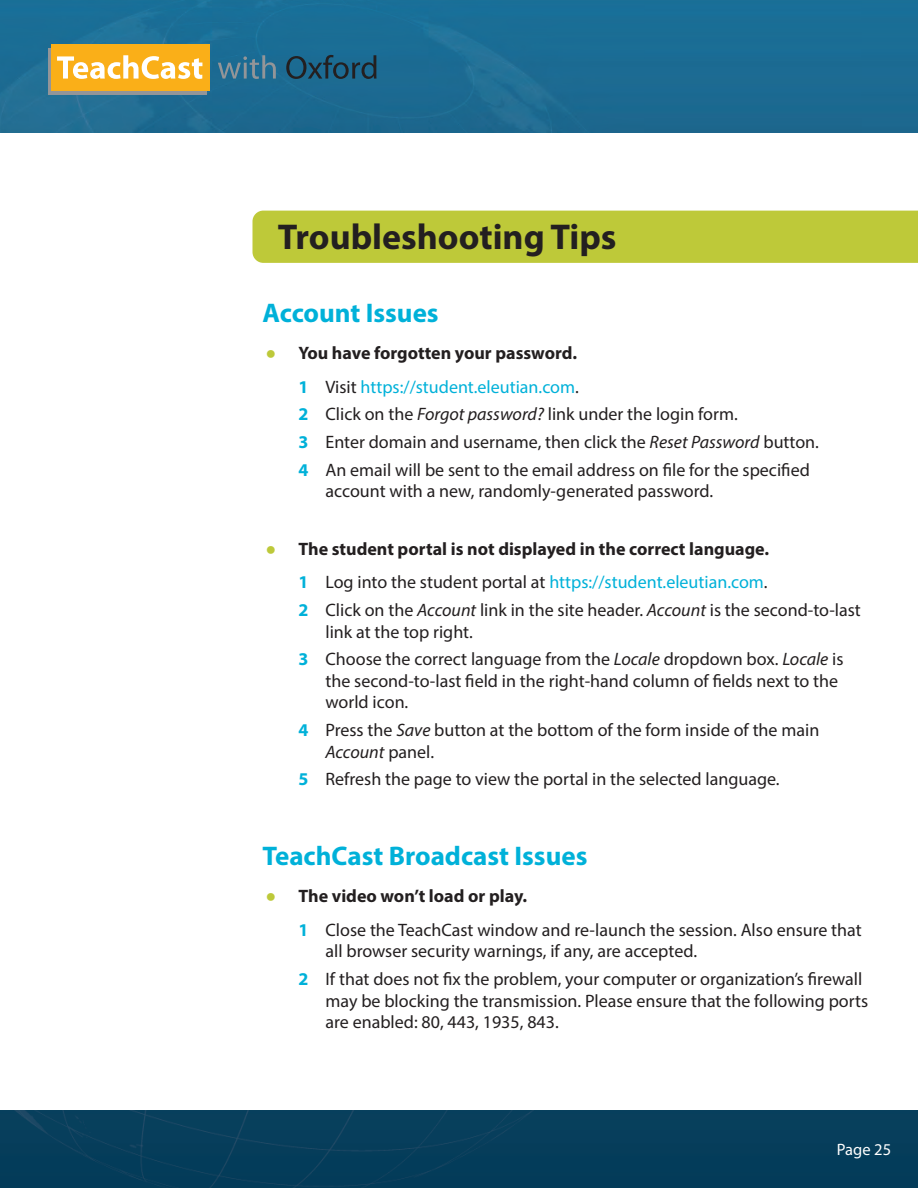
<style>
.page{position:relative;width:918px;height:1188px;background:#fff}
.page>*{position:absolute;margin:0;border:0;box-sizing:border-box;transform-origin:0 0}
.Paragraph_Style_1{font:700 36px "Myriad Pro";color:#231f20}
.t1{font:700 27px "Myriad Pro";color:#00b1d9}
.t2{font:18px/21.6px "Myriad Pro";color:#231f20}
.Bullet_List_Level_0{font:700 18px "Myriad Pro";color:#231f20}
.t3{font:18px "Myriad Pro";color:#00b1d9}
.t4{font:16.5px "Myriad Pro";color:#fff}
.s1{font-family:"Arial";color:#bdc93a}
.s2{font-weight:700}
.s3{color:#231f20}
.s4{font-weight:700;color:#00b1d9}
.s5{font-style:italic}
</style>
<div class="page">
<img style="left:0;top:0;width:918px;height:133px">
<div style="left:0;top:1111px;width:918px;height:77px;background:#063d5a"></div>
<div style="left:48px;top:48px;width:159px;height:47px;background:#939598"></div>
<div style="left:51px;top:45px;width:159px;height:46px;background:#faaf18"></div>
<svg style="left:57px;top:55px;width:145px;height:24px"></svg>
<svg style="left:218px;top:55px;width:58px;height:24px"></svg>
<svg style="left:286px;top:55px;width:91px;height:24px;background:#1d536f"></svg>
<div style="left:252px;top:211px;width:666px;height:52px;background:#bec939"></div>
<p class="Paragraph_Style_1" style="left:278px;top:213px;width:340px">Troubleshooting Tips</p>
<p class="t1" style="left:262px;top:296px;width:178px">Account Issues</p>
<p class="Bullet_List_Level_0" style="left:266px;top:341px;width:313px"><span class="s1">●</span> You have forgotten your password.</p>
<p class="t3" style="left:298px;top:376px;width:282px"><span class="s2">1</span> <span class="s3">Visit</span> https://student.eleutian.com<span class="s3">.</span></p>
<p class="t2" style="left:298px;top:403px;width:441px"><span class="s4">2</span> Click on the <span class="s5">Forgot password?</span> link under the login form.</p>
<p class="t2" style="left:298px;top:431px;width:522px"><span class="s4">3</span> Enter domain and username, then click the <span class="s5">Reset Password</span> button.</p>
<p class="t2" style="left:326px;top:458px;width:486px;text-indent:-27px"><span class="s4">4</span> An email will be sent to the email address on file for the specified account with a new, randomly-generated password.</p>
<p class="Bullet_List_Level_0" style="left:266px;top:537px;width:505px"><span class="s1">●</span> The student portal is not displayed in the correct language.</p>
<p class="t3" style="left:298px;top:571px;width:471px"><span class="s2">1</span> <span class="s3">Log into the student portal at</span> https://student.eleutian.com<span class="s3">.</span></p>
<p class="t2" style="left:326px;top:599px;width:537px;text-indent:-27px"><span class="s4">2</span> Click on the <span class="s5">Account</span> link in the site header. <span class="s5">Account</span> is the second-to-last link at the top right.</p>
<p class="t2" style="left:326px;top:648px;width:520px;text-indent:-27px"><span class="s4">3</span> Choose the correct language from the <span class="s5">Locale</span> dropdown box. <span class="s5">Locale</span> is the second-to-last field in the right-hand column of fields next to the world icon.</p>
<p class="t2" style="left:326px;top:719px;width:495px;text-indent:-27px"><span class="s4">4</span> Press the <span class="s5">Save</span> button at the bottom of the form inside of the main<br><span class="s5">Account</span> panel.</p>
<p class="t2" style="left:298px;top:768px;width:483px"><span class="s4">5</span> Refresh the page to view the portal in the selected language.</p>
<p class="t1" style="left:262px;top:839px;width:326px">TeachCast Broadcast Issues</p>
<p class="Bullet_List_Level_0" style="left:266px;top:884px;width:263px"><span class="s1">●</span> The video won’t load or play.</p>
<p class="t2" style="left:326px;top:919px;width:538px;text-indent:-27px"><span class="s4">1</span> Close the TeachCast window and re-launch the session. Also ensure that all browser security warnings, if any, are accepted.</p>
<p class="t2" style="left:326px;top:968px;width:544px;text-indent:-27px"><span class="s4">2</span> If that does not fix the problem, your computer or organization’s firewall may be blocking the transmission. Please ensure that the following ports are enabled: 80, 443, 1935, 843.</p>
<p class="t4" style="left:837px;top:1140px;width:56px">Page 25</p>
</div>
